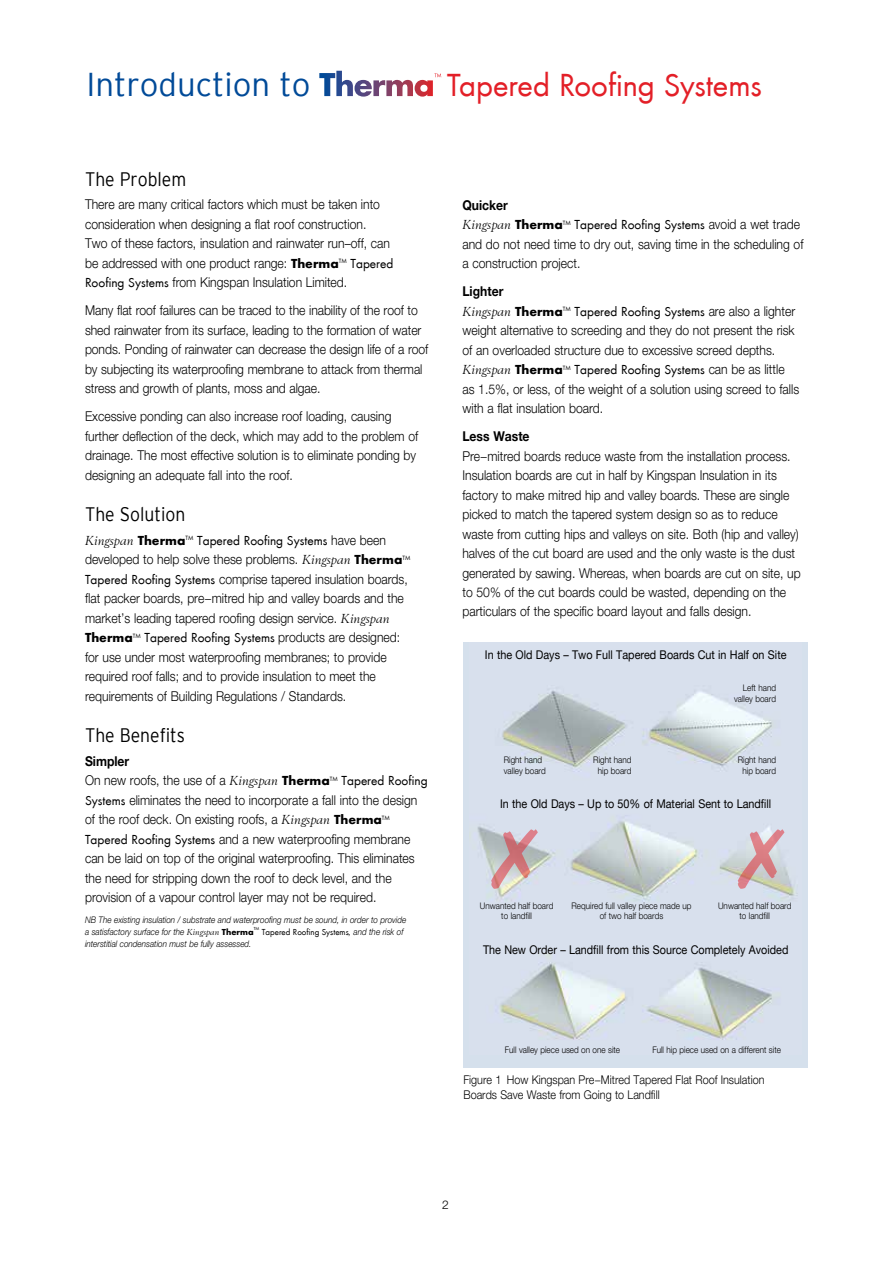
<style>
.page{position:relative;width:893px;height:1263px;background:#fff}
.page>*{position:absolute;margin:0;border:0;box-sizing:border-box;transform-origin:0 0}
.t1{font:33px "Futura Boo";color:#e31f27}
.t2{font:300 33px "Interstate";color:#004a98}
.t3{font:300 19.5px "Interstate";color:#000;scale:.9 1}
.t4{font:300 13.5px/19.5px "Helvetica Neue LT Pro";color:#000;scale:.9 1}
.t5{font:13.5px "Futura Boo";color:#000}
.t6{font:700 13.5px "Helvetica Neue LT Pro";color:#000;scale:.9 1}
.t7{font:12px "Helvetica Neue LT Pro";color:#000;scale:.9 1}
.t8{font:300 12px/15px "Helvetica Neue LT Pro";color:#000;scale:.9 1}
.t9{font:300 12px "Helvetica Neue LT Pro";color:#000}
.t10{font:300 9px/10.5px "Helvetica Neue LT Pro";color:#000;text-align:center;scale:.9 1}
.t11{font:italic 300 9px/12px "Helvetica Neue LT Pro";color:#000;scale:.9 1}
.t12{font:9px "Futura Boo";color:#000}
.t13{font:4.5px "Futura Boo";color:#000}
.s1{font-family:"Futura";font-weight:700}
.s2{font-family:"Futura Boo";font-weight:400}
.s3{font-family:"Berling";font-style:italic}
.s4{font-family:"Helvetica Neue LT Pro";font-weight:300}
.s5{font-family:"Berling";font-weight:400;font-style:italic}
.s6{font-weight:700}
.s7{font-family:"Berling";font-weight:400}
.s8{font-family:"Futura";font-weight:700;font-style:normal}
.s9{font-family:"Helvetica Neue LT Pro";font-weight:300;font-style:italic}
</style>
<div class="page">
<div style="left:463px;top:642px;width:345px;height:425px;background:#d5e0ec"></div>
<img style="left:477px;top:691px;width:320px;height:349px">
<svg style="left:491px;top:829px;width:47px;height:60px"></svg>
<svg style="left:738px;top:829px;width:46px;height:60px"></svg>
<svg style="left:319px;top:71px;width:122px;height:26px"></svg>
<h1 class="t2" style="left:87px;top:66px;width:225px">Introduction to</h1>
<h1 class="t1" style="left:447px;top:62px;width:316px">Tapered Roofing Systems</h1>
<h2 class="t3" style="left:85px;top:168px;width:114px">The Problem</h2>
<p class="t4" style="left:85px;top:195px;width:344px">There are many critical factors which must be taken into consideration when designing a flat roof construction.<br>Two of these factors, insulation and rainwater run–off, can be addressed with one product range: <span class="s1">Therma</span><sup>TM</sup> <span class="s2">Tapered Roofing Systems</span> from Kingspan Insulation Limited.</p>
<p class="t4" style="left:85px;top:301px;width:383px">Many flat roof failures can be traced to the inability of the roof to shed rainwater from its surface, leading to the formation of water ponds. Ponding of rainwater can decrease the design life of a roof by subjecting its waterproofing membrane to attack from thermal stress and growth of plants, moss and algae.</p>
<p class="t4" style="left:85px;top:407px;width:372px">Excessive ponding can also increase roof loading, causing further deflection of the deck, which may add to the problem of drainage. The most effective solution is to eliminate ponding by designing an adequate fall into the roof.</p>
<h2 class="t3" style="left:85px;top:503px;width:113px">The Solution</h2>
<p class="t5" style="left:85px;top:531px;width:302px"><span class="s3">Kingspan</span> <span class="s1">Therma</span><sup>TM</sup> Tapered Roofing Systems <span class="s4">have been</span></p>
<p class="t4" style="left:85px;top:549px;width:363px">developed to help solve these problems. <span class="s5">Kingspan</span> <span class="s1">Therma</span><sup>TM </sup><span class="s2">Tapered Roofing Systems</span> comprise tapered insulation boards, flat packer boards, pre−mitred hip and valley boards and the market’s leading tapered roofing design service. <span class="s5">Kingspan</span></p>
<p class="t5" style="left:85px;top:628px;width:317px"><span class="s1">Therma</span><sup>TM</sup> Tapered Roofing Systems <span class="s4">products are designed:</span></p>
<p class="t4" style="left:85px;top:647px;width:337px">for use under most waterproofing membranes; to provide required roof falls; and to provide insulation to meet the requirements of Building Regulations / Standards.</p>
<h2 class="t3" style="left:85px;top:724px;width:112px">The Benefits</h2>
<p class="t4" style="left:85px;top:751px;width:382px"><span class="s6">Simpler<br></span>On new roofs, the use of a <span class="s5">Kingspan</span> <span class="s1">Therma</span><sup>TM</sup> <span class="s2">Tapered Roofing Systems</span> eliminates the need to incorporate a fall into the design of the roof deck. On existing roofs, a <span class="s5">Kingspan</span> <span class="s1">Therma</span><sup>TM </sup><span class="s2">Tapered Roofing Systems</span> and a new waterproofing membrane can be laid on top of the original waterproofing. This eliminates the need for stripping down the roof to deck level, and the provision of a vapour control layer may not be required.</p>
<p class="t11" style="left:85px;top:913px;width:358px">NB The existing insulation / substrate and waterproofing must be sound, in order to provide a satisfactory surface for the <span class="s7">Kingspan</span> <span class="s8">Therma</span></p>
<p class="t13" style="left:254px;top:925px;width:7px">TM</p>
<p class="t12" style="left:262px;top:925px;width:143px">Tapered Roofing Systems<span class="s9">, and the risk of</span></p>
<p class="t11" style="left:85px;top:937px;width:186px">interstitial condensation must be fully assessed.</p>
<p class="t6" style="left:462px;top:196px;width:52px">Quicker</p>
<p class="t5" style="left:462px;top:215px;width:339px"><span class="s3">Kingspan</span> <span class="s1">Therma</span><sup>TM</sup> Tapered Roofing Systems <span class="s4">avoid a wet trade</span></p>
<p class="t4" style="left:462px;top:234px;width:380px">and do not need time to dry out, saving time in the scheduling of a construction project.</p>
<p class="t6" style="left:462px;top:283px;width:47px">Lighter</p>
<p class="t5" style="left:462px;top:302px;width:334px"><span class="s3">Kingspan</span> <span class="s1">Therma</span><sup>TM</sup> Tapered Roofing Systems <span class="s4">are also a lighter</span></p>
<p class="t4" style="left:462px;top:320px;width:371px">weight alternative to screeding and they do not present the risk of an overloaded structure due to excessive screed depths.</p>
<p class="t5" style="left:462px;top:360px;width:324px"><span class="s3">Kingspan</span> <span class="s1">Therma</span><sup>TM</sup> Tapered Roofing Systems <span class="s4">can be as little</span></p>
<p class="t4" style="left:462px;top:379px;width:376px">as 1.5%, or less, of the weight of a solution using screed to falls with a flat insulation board.</p>
<p class="t6" style="left:462px;top:428px;width:76px">Less Waste</p>
<p class="t4" style="left:462px;top:446px;width:377px">Pre−mitred boards reduce waste from the installation process.<br>Insulation boards are cut in half by Kingspan Insulation in its factory to make mitred hip and valley boards. These are single picked to match the tapered system design so as to reduce waste from cutting hips and valleys on site. Both (hip and valley) halves of the cut board are used and the only waste is the dust generated by sawing. Whereas, when boards are cut on site, up to 50% of the cut boards could be wasted, depending on the particulars of the specific board layout and falls design.</p>
<p class="t7" style="left:485px;top:647px;width:337px">In the Old Days – Two Full Tapered Boards Cut in Half on Site</p>
<p class="t10" style="left:504px;top:755px;width:48px;text-align:left">Right hand valley board</p>
<p class="t10" style="left:593px;top:755px;width:44px">Right hand hip board</p>
<p class="t10" style="left:734px;top:682px;width:48px;text-align:right">Left hand valley board</p>
<p class="t10" style="left:738px;top:755px;width:44px">Right hand hip board</p>
<p class="t7" style="left:500px;top:796px;width:303px">In the Old Days – Up to 50% of Material Sent to Landfill</p>
<p class="t10" style="left:480px;top:900px;width:83px">Unwanted half board to landfill</p>
<p class="t10" style="left:572px;top:900px;width:135px">Required full valley piece made up of two half boards</p>
<p class="t10" style="left:718px;top:900px;width:83px">Unwanted half board to landfill</p>
<p class="t7" style="left:483px;top:942px;width:341px">The New Order – Landfill from this Source Completely Avoided</p>
<p class="t10" style="left:505px;top:1044px;width:130px">Full valley piece used on one site</p>
<p class="t10" style="left:652px;top:1044px;width:144px">Full hip piece used on a different site</p>
<p class="t8" style="left:463px;top:1072px;width:336px">Figure 1 How Kingspan Pre−Mitred Tapered Flat Roof Insulation<br>Boards Save Waste from Going to Landfill</p>
<p class="t9" style="left:442px;top:1198px;width:8px">2</p>
</div>
